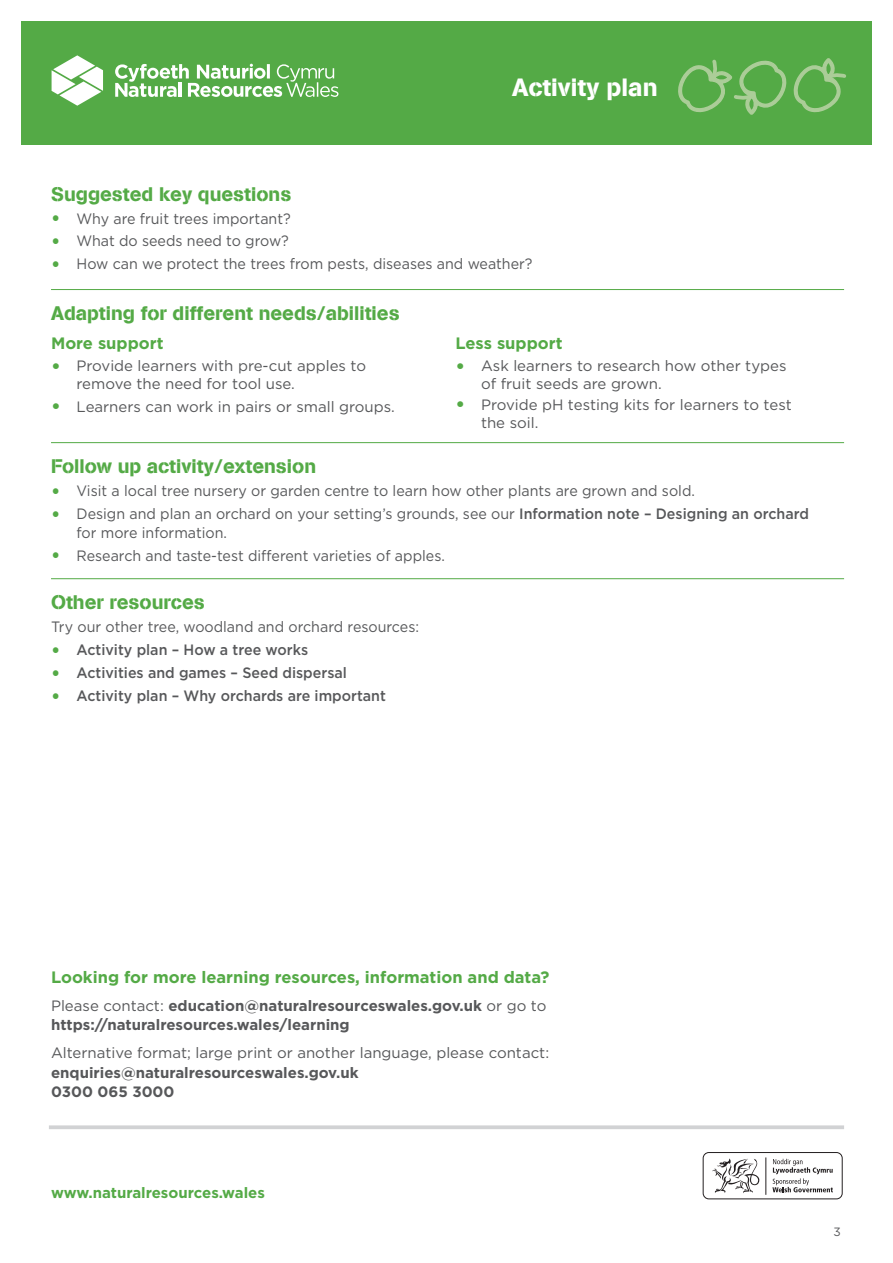
<style>
.page{position:relative;width:893px;height:1263px;background:#fff}
.page>*{position:absolute;margin:0;border:0;box-sizing:border-box;transform-origin:0 0}
.t1{font:24.75px "AG Book Stencil";color:#fff}
.t2{font:19.5px "AG Book Stencil";color:#54aa46}
.t3{font:700 16.5px "Gotham";color:#54aa46}
.t4{font:15px/18.8px "Gotham";color:#57585a;scale:.95 1}
.t5{font:15px/18px "Gotham";color:#57585a}
.t6{font:700 15px/19.5px "Gotham";color:#57585a}
.t7{font:500 15px "Gotham";color:#57585a;scale:.95 1}
.t8{font:700 15px "Gotham";color:#54aa46}
.t9{font:12px "Gotham";color:#57585a}
.s1{font-weight:700;font-size:19.5px;color:#54aa46}
.s2{font-weight:500}
.s3{font-weight:400}
</style>
<div class="page">
<div style="left:21px;top:21px;width:851px;height:124px;background:#54aa46"></div>
<svg style="left:52px;top:55px;width:51px;height:51px"></svg>
<svg style="left:115px;top:64px;width:223px;height:33px"></svg>
<svg style="left:49px;top:1125px;width:795px;height:4px;background:#d5d6d8"></svg>
<div style="left:703px;top:1152px;width:139px;height:47px;border:1px solid #231f20;border-radius:6px"></div>
<hr style="left:765px;top:1157px;width:1px;height:38px;background:#231f20">
<svg style="left:772px;top:1159px;width:61px;height:33px"></svg>
<svg style="left:712px;top:1158px;width:47px;height:35px"></svg>
<hr style="left:51px;top:289px;width:793px;height:1px;background:#54aa46">
<hr style="left:51px;top:442px;width:793px;height:1px;background:#54aa46">
<hr style="left:51px;top:578px;width:793px;height:1px;background:#54aa46">
<svg style="left:678px;top:58px;width:168px;height:57px"></svg>
<h1 class="t1" style="left:512px;top:73px;width:147px">Activity plan</h1>
<h2 class="t2" style="left:51px;top:182px;width:242px">Suggested key questions</h2>
<p class="t4" style="left:51px;top:209px;width:254px"><span class="s1">•</span> Why are fruit trees important?</p>
<p class="t4" style="left:51px;top:231px;width:252px"><span class="s1">•</span> What do seeds need to grow?</p>
<p class="t4" style="left:51px;top:254px;width:508px"><span class="s1">•</span> How can we protect the trees from pests, diseases and weather?</p>
<h2 class="t2" style="left:51px;top:301px;width:350px">Adapting for different needs/abilities</h2>
<p class="t3" style="left:51px;top:332px;width:114px">More support</p>
<p class="t5" style="left:77px;top:357px;width:291px;text-indent:-26px"><span class="s1">•</span> Provide learners with pre-cut apples to remove the need for tool use.</p>
<p class="t5" style="left:51px;top:397px;width:345px"><span class="s1">•</span> Learners can work in pairs or small groups.</p>
<p class="t3" style="left:455px;top:332px;width:109px">Less support</p>
<p class="t5" style="left:481px;top:357px;width:307px;text-indent:-26px"><span class="s1">•</span> Ask learners to research how other types of fruit seeds are grown.</p>
<p class="t5" style="left:481px;top:395px;width:312px;text-indent:-26px"><span class="s1">•</span> Provide pH testing kits for learners to test the soil.</p>
<h2 class="t2" style="left:51px;top:454px;width:267px">Follow up activity/extension</h2>
<p class="t4" style="left:51px;top:481px;width:679px"><span class="s1">•</span> Visit a local tree nursery or garden centre to learn how other plants are grown and sold.</p>
<p class="t4" style="left:77px;top:504px;width:772px;text-indent:-26px"><span class="s1">•</span> Design and plan an orchard on your setting’s grounds, see our <span class="s2">Information note – Designing an orchard </span>for more information.</p>
<p class="t4" style="left:51px;top:546px;width:416px"><span class="s1">•</span> Research and taste-test different varieties of apples.</p>
<h2 class="t2" style="left:51px;top:591px;width:155px">Other resources</h2>
<p class="t4" style="left:51px;top:617px;width:389px">Try our other tree, woodland and orchard resources:</p>
<p class="t7" style="left:51px;top:640px;width:272px"><span class="s1">•</span> Activity plan – How a tree works</p>
<p class="t7" style="left:51px;top:663px;width:313px"><span class="s1">•</span> Activities and games – Seed dispersal</p>
<p class="t7" style="left:51px;top:686px;width:354px"><span class="s1">•</span> Activity plan – Why orchards are important</p>
<p class="t3" style="left:51px;top:966px;width:500px">Looking for more learning resources, information and data?</p>
<p class="t6" style="left:51px;top:996px;width:497px"><span class="s3">Please contact:</span> education@naturalresourceswales.gov.uk <span class="s3">or go to </span>https://naturalresources.wales/learning</p>
<p class="t5" style="left:51px;top:1044px;width:500px">Alternative format; large print or another language, please contact:</p>
<p class="t6" style="left:51px;top:1063px;width:309px">enquiries@naturalresourceswales.gov.uk<br>0300 065 3000</p>
<p class="t8" style="left:51px;top:1183px;width:215px">www.naturalresources.wales</p>
<p class="t9" style="left:833px;top:1224px;width:9px">3</p>
</div>
